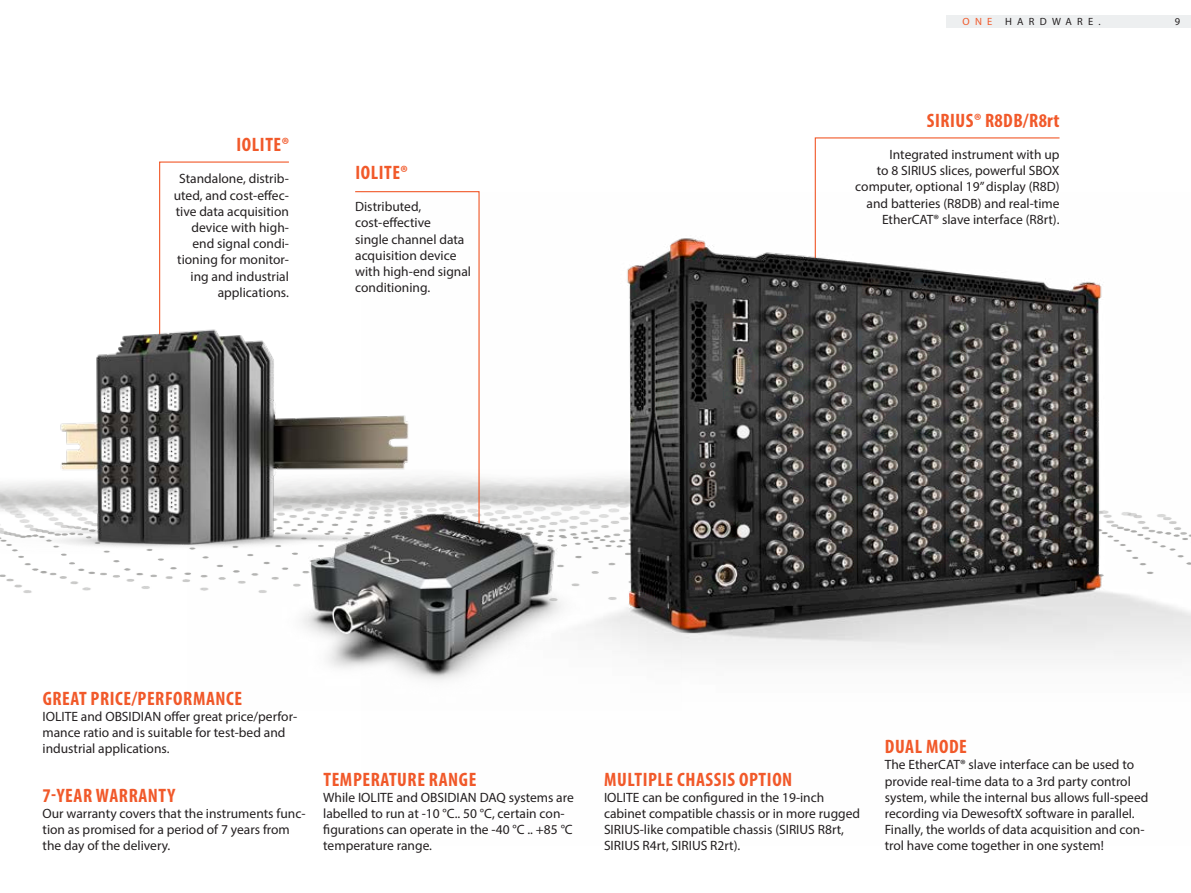
<style>
.page{position:relative;width:1191px;height:893px;background:#fff}
.page>*{position:absolute;margin:0;border:0;box-sizing:border-box;transform-origin:0 0}
.t1{font:700 condensed 19.5px "Myriad Pro";letter-spacing:.03em;color:#f1592a}
.t2{font:13.5px/16.2px "Myriad Pro";color:#231f20}
.t3{font:10.5px "Myriad Pro";letter-spacing:.5em;color:#231f20}
.s1{color:#f1592a}
</style>
<div class="page">
<div style="left:946px;top:15px;width:245px;height:13px;background:#edeff0"></div>
<svg style="left:814px;top:137px;width:246px;height:55px"></svg>
<svg style="left:159px;top:161px;width:130px;height:81px"></svg>
<img style="left:361px;top:192px;width:830px;height:468px">
<img style="left:0;top:242px;width:488px;height:351px">
<img style="left:188px;top:469px;width:493px;height:212px">
<h1 class="t1" style="left:236px;top:132px;width:54px">IOLITE®</h1>
<p class="t2" style="left:174px;top:170px;width:117px;text-align:right">Standalone, distrib&shy;uted, and cost-effec&shy;tive data acquisition device with high&shy;end signal condi&shy;tioning for monitor&shy;ing and industrial applications.</p>
<h1 class="t1" style="left:355px;top:160px;width:54px">IOLITE®</h1>
<p class="t2" style="left:355px;top:198px;width:117px">Distributed, cost-effective<br>single channel data acquisition device with high-end signal conditioning.</p>
<p class="t3" style="left:962px;top:15px;width:140px"><span class="s1">ONE</span> HARDWARE.</p>
<p class="t3" style="left:1174px;top:15px;width:7px">9</p>
<h1 class="t1" style="left:926px;top:108px;width:134px">SIRIUS® R8DB/R8rt</h1>
<p class="t2" style="left:855px;top:146px;width:206px;text-align:right">Integrated instrument with up<br>to 8 SIRIUS slices, powerful SBOX computer, optional 19” display (R8D) and batteries (R8DB) and real-time EtherCAT® slave interface (R8rt).</p>
<h1 class="t1" style="left:43px;top:686px;width:201px">GREAT PRICE/PERFORMANCE</h1>
<p class="t2" style="left:43px;top:708px;width:256px">IOLITE and OBSIDIAN offer great price/perfor&shy;mance ratio and is suitable for test-bed and industrial applications.</p>
<h1 class="t1" style="left:43px;top:783px;width:134px">7-YEAR WARRANTY</h1>
<p class="t2" style="left:43px;top:805px;width:264px">Our warranty covers that the instruments func&shy;tion as promised for a period of 7 years from the day of the delivery.</p>
<h1 class="t1" style="left:323px;top:767px;width:154px">TEMPERATURE RANGE</h1>
<p class="t2" style="left:323px;top:789px;width:252px">While IOLITE and OBSIDIAN DAQ systems are labelled to run at -10 °C.. 50 °C, certain con&shy;figurations can operate in the -40 °C .. +85 °C temperature range.</p>
<h1 class="t1" style="left:604px;top:767px;width:190px">MULTIPLE CHASSIS OPTION</h1>
<p class="t2" style="left:604px;top:789px;width:258px">IOLITE can be configured in the 19-inch cabinet compatible chassis or in more rugged SIRIUS-like compatible chassis (SIRIUS R8rt, SIRIUS R4rt, SIRIUS R2rt).</p>
<h1 class="t1" style="left:885px;top:735px;width:83px">DUAL MODE</h1>
<p class="t2" style="left:884px;top:757px;width:265px">The EtherCAT® slave interface can be used to provide real-time data to a 3rd party control system, while the internal bus allows full-speed recording via DewesoftX software in parallel.<br>Finally, the worlds of data acquisition and con&shy;trol have come together in one system!</p>
</div>
